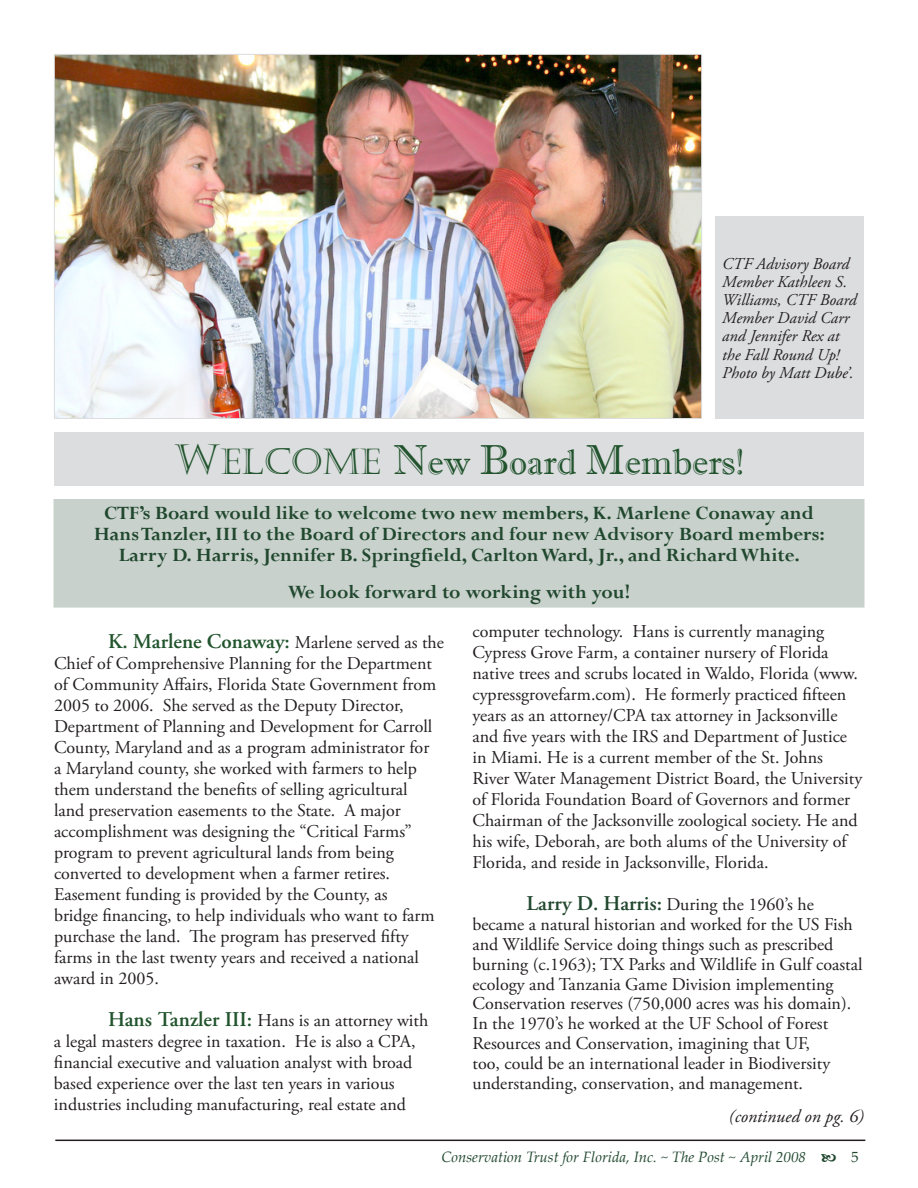
<style>
.page{position:relative;width:918px;height:1188px;background:#fff}
.page>*{position:absolute;margin:0;border:0;box-sizing:border-box;transform-origin:0 0}
.t1{font:36px "Imprint MT Shadow";color:#21542d}
.t2{font:700 21px/21px "Perpetua";color:#21482f;text-align:center}
.t3{font:18px/21px "Adobe Garamond Pro";color:#231f20}
.t4{font:italic 18px "Adobe Garamond Pro";color:#231f20}
.t5{font:italic 16.5px/18.1px "Adobe Garamond Pro";color:#231f20}
.t6{font:italic 15px "Palatino Linotype";color:#21482f}
.t7{font:15px "Palatino Linotype";color:#21482f}
.s1{font-family:"Castellar";font-size:42px}
.s2{font-family:"Castellar"}
.s3{font-size:42px}
.s4{font-weight:600;font-size:21px;color:#21482f}
.s5{font-weight:600;font-size:21px;color:#21542d}
</style>
<div class="page">
<div style="left:54px;top:500px;width:810px;height:107px;background:#c8d1cb"></div>
<hr style="left:55px;top:1140px;width:810px;height:1px;background:#231f20">
<div style="left:54px;top:432px;width:810px;height:54px;background:#dcdddf"></div>
<img style="left:56px;top:56px;width:644px;height:361px">
<div style="left:715px;top:216px;width:149px;height:203px;background:#dcdddf"></div>
<p class="t5" style="left:722px;top:255px;width:136px">CTF Advisory Board<br>Member Kathleen S.<br>Williams, CTF Board<br>Member David Carr and Jennifer Rex at the Fall Round Up!<br>Photo by Matt Dube’.</p>
<h1 class="t1" style="left:174px;top:441px;width:572px"><span class="s1">W</span><span class="s2">ELCOME</span> <span class="s3">N</span>ew <span class="s3">B</span>oard <span class="s3">M</span>embers!</h1>
<p class="t2" style="left:94px;top:502px;width:733px">CTF’s Board would like to welcome two new members, K. Marlene Conaway and<br>Hans Tanzler, III to the Board of Directors and four new Advisory Board members:<br>Larry D. Harris, Jennifer B. Springfield, Carlton Ward, Jr., and Richard White.</p>
<p class="t2" style="left:288px;top:581px;width:344px">We look forward to working with you!</p>
<p class="t3" style="left:472px;top:622px;width:391px">computer technology. Hans is currently managing Cypress Grove Farm, a container nursery of Florida native trees and scrubs located in Waldo, Florida (www. cypressgrovefarm.com). He formerly practiced fifteen years as an attorney/CPA tax attorney in Jacksonville and five years with the IRS and Department of Justice in Miami. He is a current member of the St. Johns River Water Management District Board, the University of Florida Foundation Board of Governors and former Chairman of the Jacksonville zoological society. He and his wife, Deborah, are both alums of the University of Florida, and reside in Jacksonville, Florida.</p>
<p class="t3" style="left:473px;top:895px;width:392px;line-height:19.8px;text-indent:54px"><span class="s4">Larry D. Harris:</span> During the 1960’s he became a natural historian and worked for the US Fish and Wildlife Service doing things such as prescribed burning (c.1963); TX Parks and Wildlife in Gulf coastal ecology and Tanzania Game Division implementing Conservation reserves (750,000 acres was his domain).<br>In the 1970’s he worked at the UF School of Forest Resources and Conservation, imagining that UF,<br>too, could be an international leader in Biodiversity understanding, conservation, and management.</p>
<p class="t3" style="left:54px;top:633px;width:392px;text-indent:54px"><span class="s5">K. Marlene Conaway:</span> Marlene served as the Chief of Comprehensive Planning for the Department of Community Affairs, Florida State Government from 2005 to 2006. She served as the Deputy Director, Department of Planning and Development for Carroll County, Maryland and as a program administrator for<br>a Maryland county, she worked with farmers to help them understand the benefits of selling agricultural<br>land preservation easements to the State. A major accomplishment was designing the “Critical Farms” program to prevent agricultural lands from being converted to development when a farmer retires.<br>Easement funding is provided by the County, as<br>bridge financing, to help individuals who want to farm purchase the land. The program has preserved fifty farms in the last twenty years and received a national award in 2005.</p>
<p class="t3" style="left:54px;top:1011px;width:376px;text-indent:54px"><span class="s5">Hans Tanzler III:</span> Hans is an attorney with a legal masters degree in taxation. He is also a CPA, financial executive and valuation analyst with broad based experience over the last ten years in various industries including manufacturing, real estate and</p>
<p class="t4" style="left:729px;top:1106px;width:137px">(continued on pg. 6)</p>
<p class="t6" style="left:441px;top:1146px;width:366px">Conservation Trust for Florida, Inc. ~ The Post ~ April 2008</p>
<p class="t7" style="left:851px;top:1146px;width:9px">5</p>
</div>
